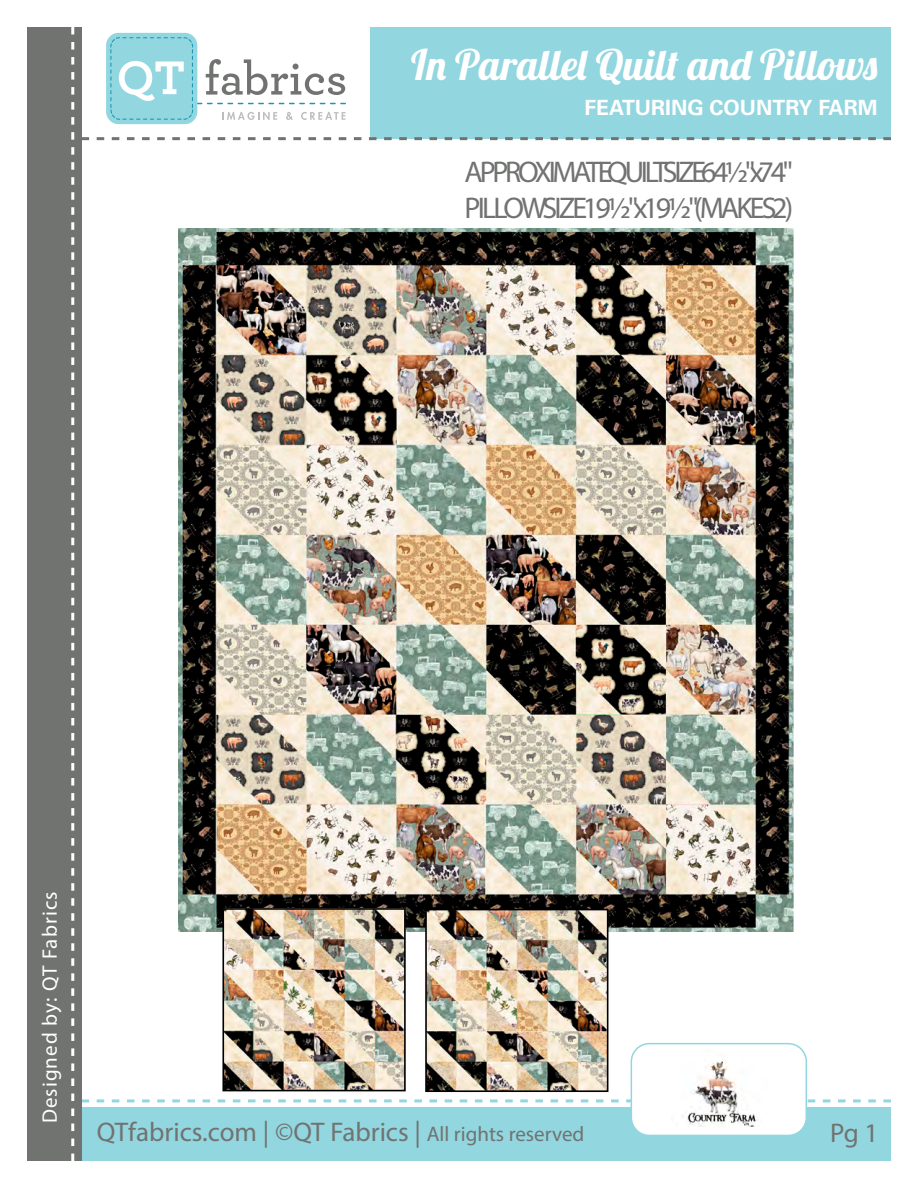
<style>
.page{position:relative;width:918px;height:1188px;background:#fff}
.page>*{position:absolute;margin:0;border:0;box-sizing:border-box;transform-origin:0 0}
.t1{font:42px "Lobster 1.4";color:#fff}
.t2{font:30px/36px "Myriad Pro";letter-spacing:-.11em;color:#717371}
.t3{font:27px "Myriad Pro";color:#717371}
.t4{font:700 21px "Univers LT Std";color:#fff}
.t5{font:21px "Myriad Pro";letter-spacing:.05em;color:#fff}
.s1{font-size:21px}
</style>
<div class="page">
<div style="left:71px;top:1107px;width:820px;height:54px;background:#92d6df"></div>
<svg style="left:82px;top:1099px;width:809px;height:3px"></svg>
<div style="left:27px;top:27px;width:55px;height:1134px;background:#717371"></div>
<svg style="left:71px;top:27px;width:3px;height:1134px"></svg>
<div style="left:371px;top:27px;width:520px;height:112px;background:#92d6df"></div>
<svg style="left:82px;top:137px;width:809px;height:3px"></svg>
<div style="left:106px;top:33px;width:91px;height:91px;background:#92d6df;border-radius:13px"></div>
<svg style="left:110px;top:37px;width:236px;height:83px"></svg>
<div style="left:631px;top:1044px;width:175px;height:91px;background:#fff;border-radius:18px"></div>
<div style="left:631px;top:1043px;width:176px;height:93px;border:2px solid #92d6df;border-radius:18px"></div>
<img style="left:682px;top:1061px;width:77px;height:65px">
<img style="left:178px;top:228px;width:615px;height:704px">
<img style="left:225px;top:911px;width:178px;height:177px">
<div style="left:222px;top:908px;width:184px;height:183px;border:2px solid #000"></div>
<img style="left:428px;top:912px;width:177px;height:177px">
<div style="left:425px;top:909px;width:183px;height:183px;border:2px solid #000"></div>
<h1 class="t1" style="left:411px;top:38px;width:468px">In Parallel Quilt and Pillows</h1>
<p class="t4" style="left:585px;top:96px;width:294px">FEATURING COUNTRY FARM</p>
<p class="t2" style="left:465px;top:153px;width:330px">APPROXIMATE QUILT SIZE 64½" x 74"<br>PILLOW SIZE 19½" x 19½" (MAKES 2)</p>
<p class="t5" style="left:37px;top:1123px;width:233px;rotate:-90deg">Designed by: QT Fabrics</p>
<p class="t3" style="left:97px;top:1115px;width:489px">QTfabrics.com | ©QT Fabrics | <span class="s1">All rights reserved</span></p>
<p class="t3" style="left:830px;top:1116px;width:50px">Pg 1</p>
</div>
